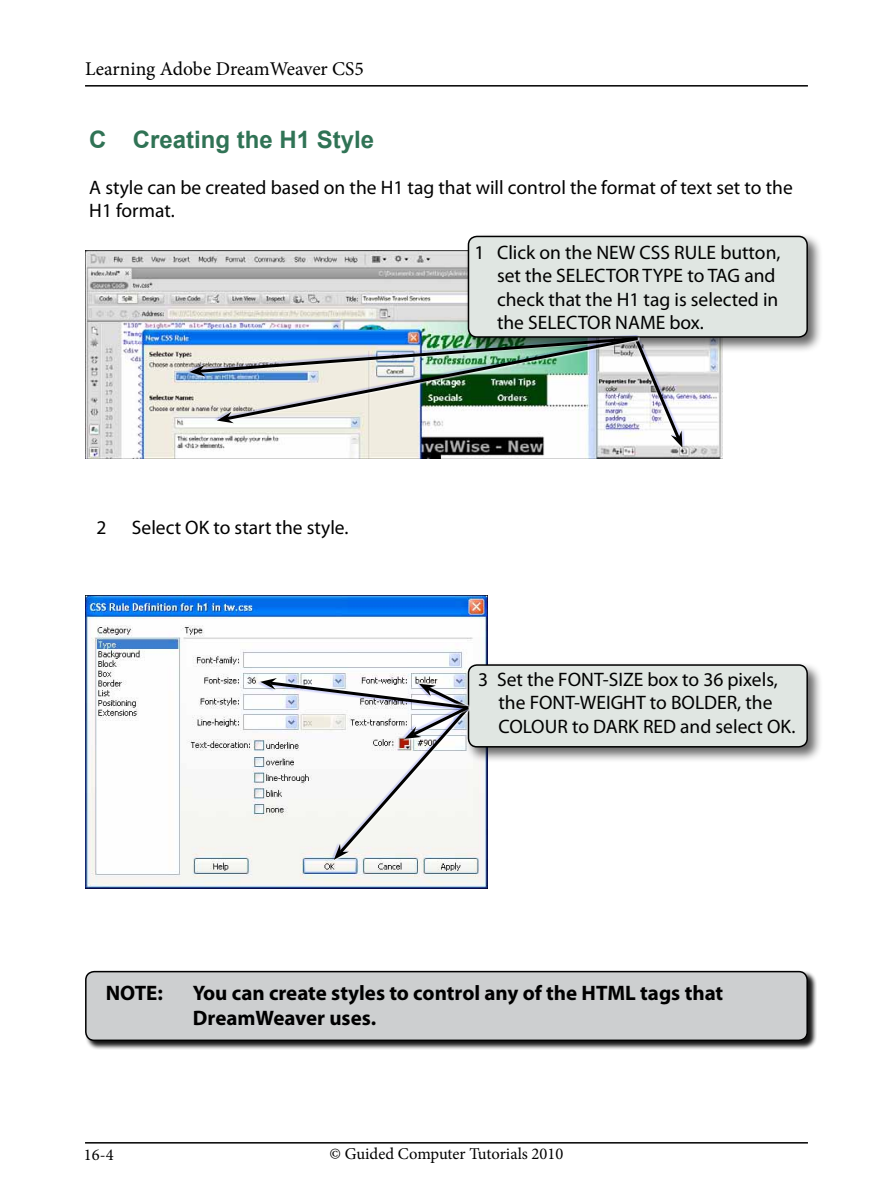
<style>
.page{position:relative;width:893px;height:1191px;background:#fff}
.page>*{position:absolute;margin:0;border:0;box-sizing:border-box;transform-origin:0 0}
.t1{font:700 24px "Arial";color:#307355}
.t2{font:700 21px/25.2px "Myriad Pro";color:#000}
.t3{font:19.5px/23.4px "Myriad Pro";color:#000}
.t4{font:19.5px "Minion Pro";color:#000}
.t5{font:16.5px "Minion Pro";color:#000}
</style>
<div class="page">
<hr style="left:85px;top:1142px;width:723px;height:1px;background:#000">
<hr style="left:85px;top:85px;width:723px;height:2px;background:#000">
<div style="left:85px;top:970px;width:732px;height:80px;background:#000;opacity:.92"></div>
<div style="left:86px;top:971px;width:721px;height:69px;background:#cdcfd0;border-radius:9px"></div>
<div style="left:85px;top:971px;width:723px;height:70px;border:2px solid #000;border-radius:9px"></div>
<img style="left:85px;top:251px;width:638px;height:207px">
<div style="left:465px;top:233px;width:359px;height:120px;background:#000;opacity:.6"></div>
<div style="left:468px;top:236px;width:339px;height:101px;background:#e0e6e2;border-radius:9px"></div>
<div style="left:468px;top:236px;width:340px;height:102px;border:2px solid #000;border-radius:9px"></div>
<img style="left:85px;top:595px;width:403px;height:293px">
<div style="left:465px;top:661px;width:359px;height:102px;background:#000;opacity:.6"></div>
<div style="left:468px;top:665px;width:339px;height:82px;background:#e0e6e2;border-radius:9px"></div>
<div style="left:468px;top:664px;width:340px;height:83px;border:2px solid #000;border-radius:9px"></div>
<div style="left:258px;top:676px;width:213px;height:34px;background:#fff;opacity:.94"></div>
<svg style="left:260px;top:678px;width:212px;height:182px"></svg>
<div style="left:633px;top:337px;width:52px;height:112px;background:#1922fb;opacity:.18"></div>
<img style="left:189px;top:335px;width:493px;height:113px">
<p class="t4" style="left:85px;top:56px;width:280px">Learning Adobe DreamWeaver CS5</p>
<p class="t1" style="left:89px;top:124px;width:286px">C Creating the H1 Style</p>
<p class="t3" style="left:89px;top:175px;width:705px">A style can be created based on the H1 tag that will control the format of text set to the<br>H1 format.</p>
<p class="t3" style="left:96px;top:516px;width:12px">2</p>
<p class="t3" style="left:132px;top:516px;width:218px">Select OK to start the style.</p>
<p class="t3" style="left:497px;top:240px;width:285px;text-indent:-23px">1 Click on the NEW CSS RULE button, set the SELECTOR TYPE to TAG and check that the H1 tag is selected in the SELECTOR NAME box.</p>
<p class="t3" style="left:499px;top:667px;width:298px;text-indent:-20px">3 Set the FONT-SIZE box to 36 pixels, the FONT-WEIGHT to BOLDER, the<br>COLOUR to DARK RED and select OK.</p>
<p class="t2" style="left:106px;top:979px;width:59px">NOTE:</p>
<p class="t2" style="left:193px;top:979px;width:532px">You can create styles to control any of the HTML tags that<br>DreamWeaver uses.</p>
<p class="t5" style="left:84px;top:1143px;width:31px">16-4</p>
<p class="t5" style="left:330px;top:1143px;width:235px">© Guided Computer Tutorials 2010</p>
</div>
